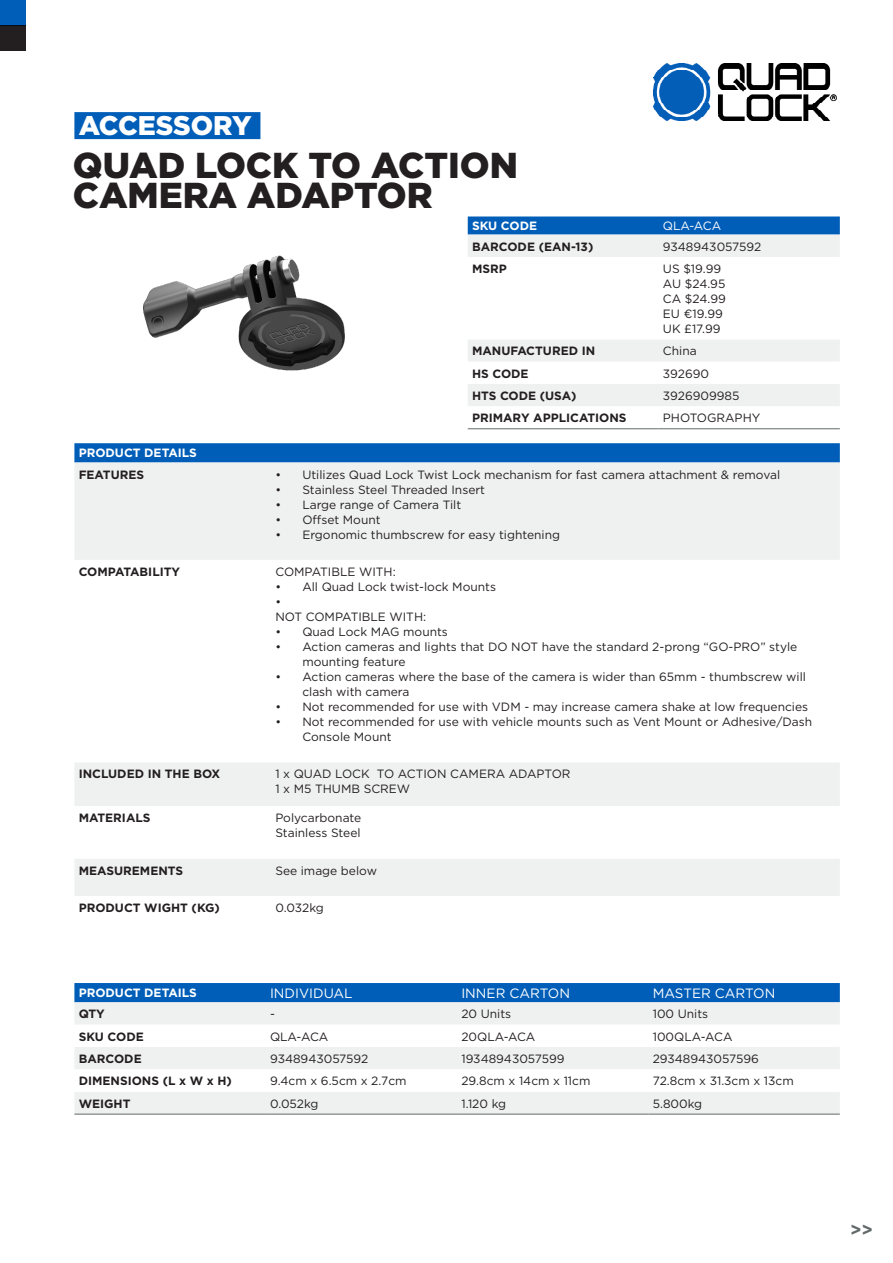
<style>
.page{position:relative;width:893px;height:1263px;background:#fff}
.page>*{position:absolute;margin:0;border:0;box-sizing:border-box;transform-origin:0 0}
.Product_Name_-_DATASHEET{font:900 36px "Gotham";color:#231f20}
.Product_Type_-_DATASHEET{font:900 27px "Gotham";letter-spacing:-.005em;color:#fff}
.t1{font:700 18px "Gotham";color:#636a6b}
.Product_SKU_-_DATASHEET{font:13.5px "Gotham";color:#fff}
.Table_Data_-_DATASHEET{font:12px/15px "Gotham";color:#231f20}
.Table_Data_Bold_-_DATASHEET{font:700 12px "Gotham";color:#231f20}
.Table_Header_-_DATASHEET{font:700 12px "Gotham";color:#fff}
.Product_SKU_-_DATASHEET-2{font:12px "Gotham";color:#fff}
</style>
<div class="page">
<div style="left:0;top:0;width:26px;height:26px;background:#005eb8"></div>
<img style="left:654px;top:64px;width:182px;height:56px">
<div style="left:0;top:26px;width:26px;height:25px;background:#231f20"></div>
<div style="left:74px;top:112px;width:186px;height:27px;background:#005eb8"></div>
<svg style="left:468px;top:216px;width:372px;height:19px;background:#0e67bb"></svg>
<div style="left:468px;top:235px;width:372px;height:22px;background:#eff0f0"></div>
<svg style="left:468px;top:340px;width:372px;height:66px;fill:#eff0f0"></svg>
<hr style="left:468px;top:428px;width:191px;height:1px;background:#636a6b">
<hr style="left:659px;top:428px;width:181px;height:1px;background:#636a6b">
<div style="left:74px;top:443px;width:766px;height:19px;background:#005eb8"></div>
<div style="left:74px;top:462px;width:766px;height:98px;background:#eff0f0"></div>
<svg style="left:75px;top:763px;width:765px;height:133px;fill:#eff0f0"></svg>
<div style="left:74px;top:983px;width:766px;height:19px;background:#005eb8"></div>
<div style="left:74px;top:1002px;width:766px;height:112px;background:#eff0f0"></div>
<svg style="left:74px;top:1025px;width:766px;height:67px"></svg>
<hr style="left:74px;top:1114px;width:192px;height:1px;background:#636a6b">
<hr style="left:266px;top:1114px;width:191px;height:1px;background:#636a6b">
<hr style="left:457px;top:1114px;width:191px;height:1px;background:#636a6b">
<hr style="left:648px;top:1114px;width:192px;height:1px;background:#636a6b">
<img style="left:143px;top:255px;width:202px;height:116px">
<p class="Product_Type_-_DATASHEET" style="left:79px;top:107px;width:174px">ACCESSORY</p>
<p class="Product_Name_-_DATASHEET" style="left:73px;top:140px;width:447px">QUAD LOCK TO ACTION</p>
<p class="Product_Name_-_DATASHEET" style="left:73px;top:170px;width:361px">CAMERA ADAPTOR</p>
<p class="Table_Header_-_DATASHEET" style="left:472px;top:218px;width:67px">SKU CODE</p>
<p class="Product_SKU_-_DATASHEET-2" style="left:663px;top:218px;width:60px">QLA-ACA</p>
<p class="Table_Data_Bold_-_DATASHEET" style="left:472px;top:238px;width:123px">BARCODE (EAN-13)</p>
<p class="Table_Data_-_DATASHEET" style="left:663px;top:239px;width:100px">9348943057592</p>
<p class="Table_Data_Bold_-_DATASHEET" style="left:472px;top:261px;width:36px">MSRP</p>
<p class="Table_Data_-_DATASHEET" style="left:663px;top:261px;width:64px">US $19.99<br>AU $24.95<br>CA $24.99<br>EU €19.99<br>UK £17.99</p>
<p class="Table_Data_Bold_-_DATASHEET" style="left:472px;top:343px;width:125px">MANUFACTURED IN</p>
<p class="Table_Data_-_DATASHEET" style="left:663px;top:343px;width:35px">China</p>
<p class="Table_Data_Bold_-_DATASHEET" style="left:472px;top:365px;width:58px">HS CODE</p>
<p class="Table_Data_-_DATASHEET" style="left:663px;top:366px;width:48px">392690</p>
<p class="Table_Data_Bold_-_DATASHEET" style="left:472px;top:388px;width:106px">HTS CODE (USA)</p>
<p class="Table_Data_-_DATASHEET" style="left:663px;top:388px;width:78px">3926909985</p>
<p class="Table_Data_Bold_-_DATASHEET" style="left:472px;top:410px;width:156px">PRIMARY APPLICATIONS</p>
<p class="Table_Data_-_DATASHEET" style="left:663px;top:410px;width:99px">PHOTOGRAPHY</p>
<p class="Table_Header_-_DATASHEET" style="left:79px;top:445px;width:120px">PRODUCT DETAILS</p>
<p class="Table_Data_Bold_-_DATASHEET" style="left:79px;top:466px;width:67px">FEATURES</p>
<p class="Table_Data_-_DATASHEET" style="left:275px;top:466px;width:506px">• Utilizes Quad Lock Twist Lock mechanism for fast camera attachment &amp; removal</p>
<p class="Table_Data_-_DATASHEET" style="left:275px;top:481px;width:211px">• Stainless Steel Threaded Insert</p>
<p class="Table_Data_-_DATASHEET" style="left:275px;top:496px;width:187px">• Large range of Camera Tilt</p>
<p class="Table_Data_-_DATASHEET" style="left:275px;top:511px;width:107px">• Offset Mount</p>
<p class="Table_Data_-_DATASHEET" style="left:275px;top:526px;width:286px">• Ergonomic thumbscrew for easy tightening</p>
<p class="Table_Data_Bold_-_DATASHEET" style="left:79px;top:564px;width:103px">COMPATABILITY</p>
<p class="Table_Data_-_DATASHEET" style="left:275px;top:564px;width:122px">COMPATIBLE WITH:</p>
<p class="Table_Data_-_DATASHEET" style="left:275px;top:579px;width:222px">• All Quad Lock twist-lock Mounts</p>
<p class="Table_Data_-_DATASHEET" style="left:275px;top:594px;width:7px">•</p>
<p class="Table_Data_-_DATASHEET" style="left:275px;top:609px;width:152px">NOT COMPATIBLE WITH:</p>
<p class="Table_Data_-_DATASHEET" style="left:275px;top:624px;width:174px">• Quad Lock MAG mounts</p>
<p class="Table_Data_-_DATASHEET" style="left:302px;top:639px;width:496px;text-indent:-27px">• Action cameras and lights that DO NOT have the standard 2-prong “GO-PRO” style mounting feature</p>
<p class="Table_Data_-_DATASHEET" style="left:302px;top:669px;width:505px;text-indent:-27px">• Action cameras where the base of the camera is wider than 65mm - thumbscrew will clash with camera</p>
<p class="Table_Data_-_DATASHEET" style="left:275px;top:699px;width:534px">• Not recommended for use with VDM - may increase camera shake at low frequencies</p>
<p class="Table_Data_-_DATASHEET" style="left:302px;top:714px;width:511px;text-indent:-27px">• Not recommended for use with vehicle mounts such as Vent Mount or Adhesive/Dash<br>Console Mount</p>
<p class="Table_Data_Bold_-_DATASHEET" style="left:79px;top:766px;width:143px">INCLUDED IN THE BOX</p>
<p class="Table_Data_-_DATASHEET" style="left:275px;top:766px;width:297px">1 x QUAD LOCK TO ACTION CAMERA ADAPTOR</p>
<p class="Table_Data_-_DATASHEET" style="left:275px;top:781px;width:136px">1 x M5 THUMB SCREW</p>
<p class="Table_Data_Bold_-_DATASHEET" style="left:79px;top:810px;width:73px">MATERIALS</p>
<p class="Table_Data_-_DATASHEET" style="left:275px;top:810px;width:88px">Polycarbonate</p>
<p class="Table_Data_-_DATASHEET" style="left:275px;top:825px;width:87px">Stainless Steel</p>
<p class="Table_Data_Bold_-_DATASHEET" style="left:79px;top:862px;width:106px">MEASUREMENTS</p>
<p class="Table_Data_-_DATASHEET" style="left:275px;top:862px;width:103px">See image below</p>
<p class="Table_Data_Bold_-_DATASHEET" style="left:79px;top:900px;width:143px">PRODUCT WIGHT (KG)</p>
<p class="Table_Data_-_DATASHEET" style="left:275px;top:900px;width:50px">0.032kg</p>
<p class="Table_Header_-_DATASHEET" style="left:79px;top:985px;width:120px">PRODUCT DETAILS</p>
<p class="Product_SKU_-_DATASHEET" style="left:270px;top:985px;width:84px">INDIVIDUAL</p>
<p class="Product_SKU_-_DATASHEET" style="left:461px;top:985px;width:110px">INNER CARTON</p>
<p class="Product_SKU_-_DATASHEET" style="left:653px;top:985px;width:124px">MASTER CARTON</p>
<p class="Table_Data_Bold_-_DATASHEET" style="left:79px;top:1006px;width:28px">QTY</p>
<p class="Table_Data_-_DATASHEET" style="left:270px;top:1006px;width:6px">-</p>
<p class="Table_Data_-_DATASHEET" style="left:461px;top:1006px;width:51px">20 Units</p>
<p class="Table_Data_-_DATASHEET" style="left:653px;top:1006px;width:57px">100 Units</p>
<p class="Table_Data_Bold_-_DATASHEET" style="left:79px;top:1028px;width:67px">SKU CODE</p>
<p class="Table_Data_-_DATASHEET" style="left:270px;top:1029px;width:60px">QLA-ACA</p>
<p class="Table_Data_-_DATASHEET" style="left:461px;top:1029px;width:76px">20QLA-ACA</p>
<p class="Table_Data_-_DATASHEET" style="left:653px;top:1029px;width:81px">100QLA-ACA</p>
<p class="Table_Data_Bold_-_DATASHEET" style="left:79px;top:1051px;width:65px">BARCODE</p>
<p class="Table_Data_-_DATASHEET" style="left:270px;top:1051px;width:100px">9348943057592</p>
<p class="Table_Data_-_DATASHEET" style="left:461px;top:1051px;width:105px">19348943057599</p>
<p class="Table_Data_-_DATASHEET" style="left:653px;top:1051px;width:108px">29348943057596</p>
<p class="Table_Data_Bold_-_DATASHEET" style="left:79px;top:1073px;width:155px">DIMENSIONS (L x W x H)</p>
<p class="Table_Data_-_DATASHEET" style="left:270px;top:1073px;width:138px">9.4cm x 6.5cm x 2.7cm</p>
<p class="Table_Data_-_DATASHEET" style="left:461px;top:1073px;width:131px">29.8cm x 14cm x 11cm</p>
<p class="Table_Data_-_DATASHEET" style="left:653px;top:1073px;width:143px">72.8cm x 31.3cm x 13cm</p>
<p class="Table_Data_Bold_-_DATASHEET" style="left:79px;top:1095px;width:53px">WEIGHT</p>
<p class="Table_Data_-_DATASHEET" style="left:270px;top:1096px;width:50px">0.052kg</p>
<p class="Table_Data_-_DATASHEET" style="left:461px;top:1096px;width:46px">1.120 kg</p>
<p class="Table_Data_-_DATASHEET" style="left:653px;top:1096px;width:51px">5.800kg</p>
<p class="t1" style="left:850px;top:1218px;width:25px">&gt;&gt;</p>
</div>
